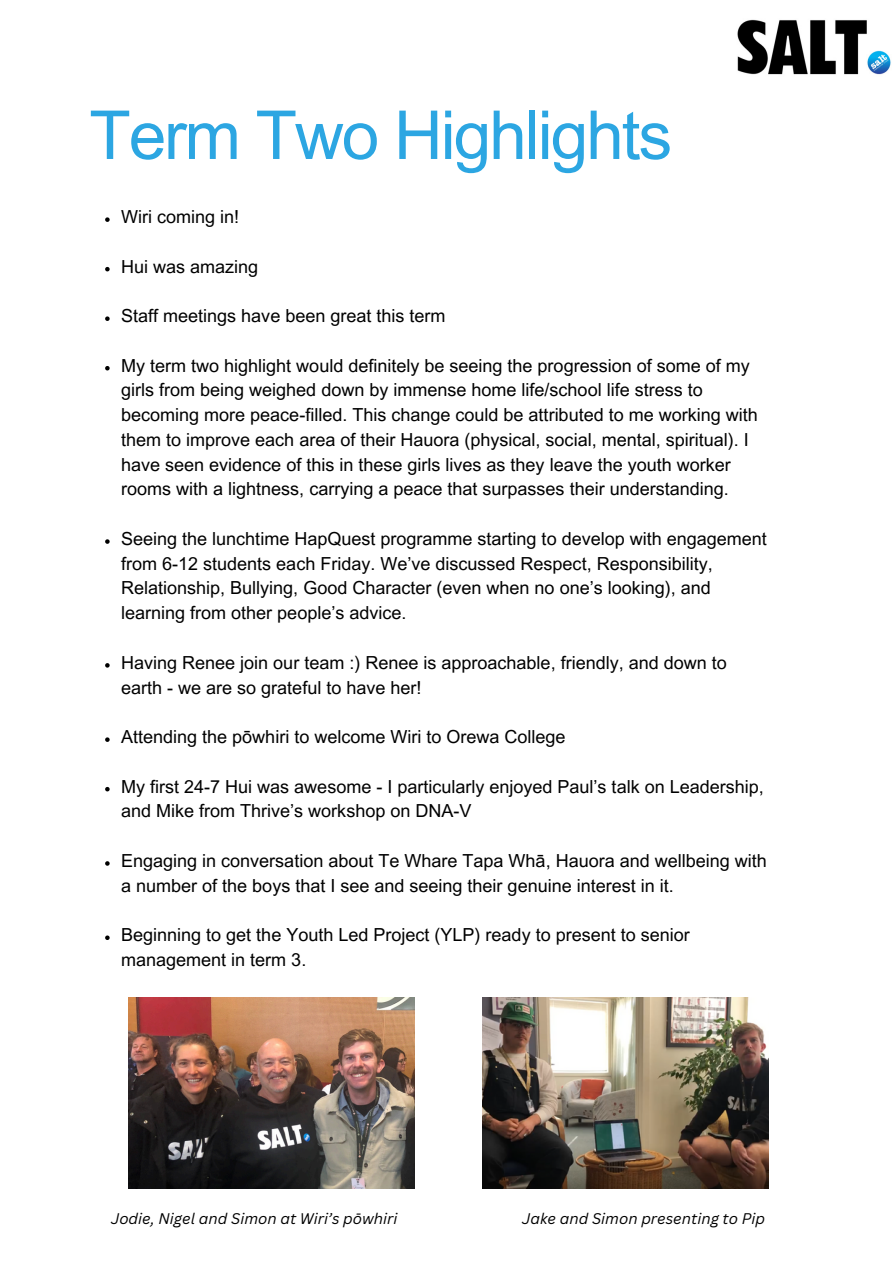
<style>
.page{position:relative;width:894px;height:1264px;background:#fff}
.page>*{position:absolute;margin:0;border:0;box-sizing:border-box;transform-origin:0 0}
.t1{font:67.5px "Arial MT Pro";letter-spacing:-.03em;color:#2ca6e2}
.t2{font:18px/24.8px "Arial MT Pro";color:#000}
.t3{font:italic 15px "Canva Sans";color:#000}
</style>
<div class="page">
<svg style="left:105px;top:217px;width:5px;height:5px"></svg>
<svg style="left:105px;top:267px;width:5px;height:4px"></svg>
<svg style="left:105px;top:316px;width:5px;height:5px"></svg>
<svg style="left:105px;top:366px;width:5px;height:4px"></svg>
<svg style="left:105px;top:539px;width:5px;height:5px"></svg>
<svg style="left:105px;top:663px;width:5px;height:4px"></svg>
<svg style="left:105px;top:737px;width:5px;height:5px"></svg>
<svg style="left:105px;top:787px;width:5px;height:4px"></svg>
<svg style="left:105px;top:861px;width:5px;height:4px"></svg>
<svg style="left:105px;top:935px;width:5px;height:5px"></svg>
<img style="left:737px;top:19px;width:154px;height:56px">
<img style="left:483px;top:997px;width:285px;height:190px">
<img style="left:129px;top:997px;width:285px;height:190px">
<p class="t1" style="left:89px;top:110px;width:584px">Term Two Highlights</p>
<h1 class="t2" style="left:121px;top:206px;width:120px">Wiri coming in!</h1>
<p class="t2" style="left:121px;top:256px;width:139px">Hui was amazing</p>
<p class="t2" style="left:121px;top:305px;width:326px">Staff meetings have been great this term</p>
<p class="t2" style="left:121px;top:355px;width:638px">My term two highlight would definitely be seeing the progression of some of my girls from being weighed down by immense home life/school life stress to becoming more peace-filled. This change could be attributed to me working with them to improve each area of their Hauora (physical, social, mental, spiritual). I have seen evidence of this in these girls lives as they leave the youth worker rooms with a lightness, carrying a peace that surpasses their understanding.</p>
<p class="t2" style="left:121px;top:528px;width:647px">Seeing the lunchtime HapQuest programme starting to develop with engagement from 6-12 students each Friday. We’ve discussed Respect, Responsibility, Relationship, Bullying, Good Character (even when no one’s looking), and learning from other people’s advice.</p>
<p class="t2" style="left:121px;top:652px;width:607px">Having Renee join our team :) Renee is approachable, friendly, and down to earth - we are so grateful to have her!</p>
<p class="t2" style="left:121px;top:726px;width:446px">Attending the pōwhiri to welcome Wiri to Orewa College</p>
<p class="t2" style="left:121px;top:776px;width:644px">My first 24-7 Hui was awesome - I particularly enjoyed Paul’s talk on Leadership, and Mike from Thrive’s workshop on DNA-V</p>
<p class="t2" style="left:121px;top:850px;width:647px">Engaging in conversation about Te Whare Tapa Whā, Hauora and wellbeing with a number of the boys that I see and seeing their genuine interest in it.</p>
<p class="t2" style="left:121px;top:924px;width:570px">Beginning to get the Youth Led Project (YLP) ready to present to senior management in term 3.</p>
<p class="t3" style="left:111px;top:1207px;width:288px">Jodie, Nigel and Simon at Wiri’s pōwhiri</p>
<p class="t3" style="left:522px;top:1207px;width:244px">Jake and Simon presenting to Pip</p>
</div>
